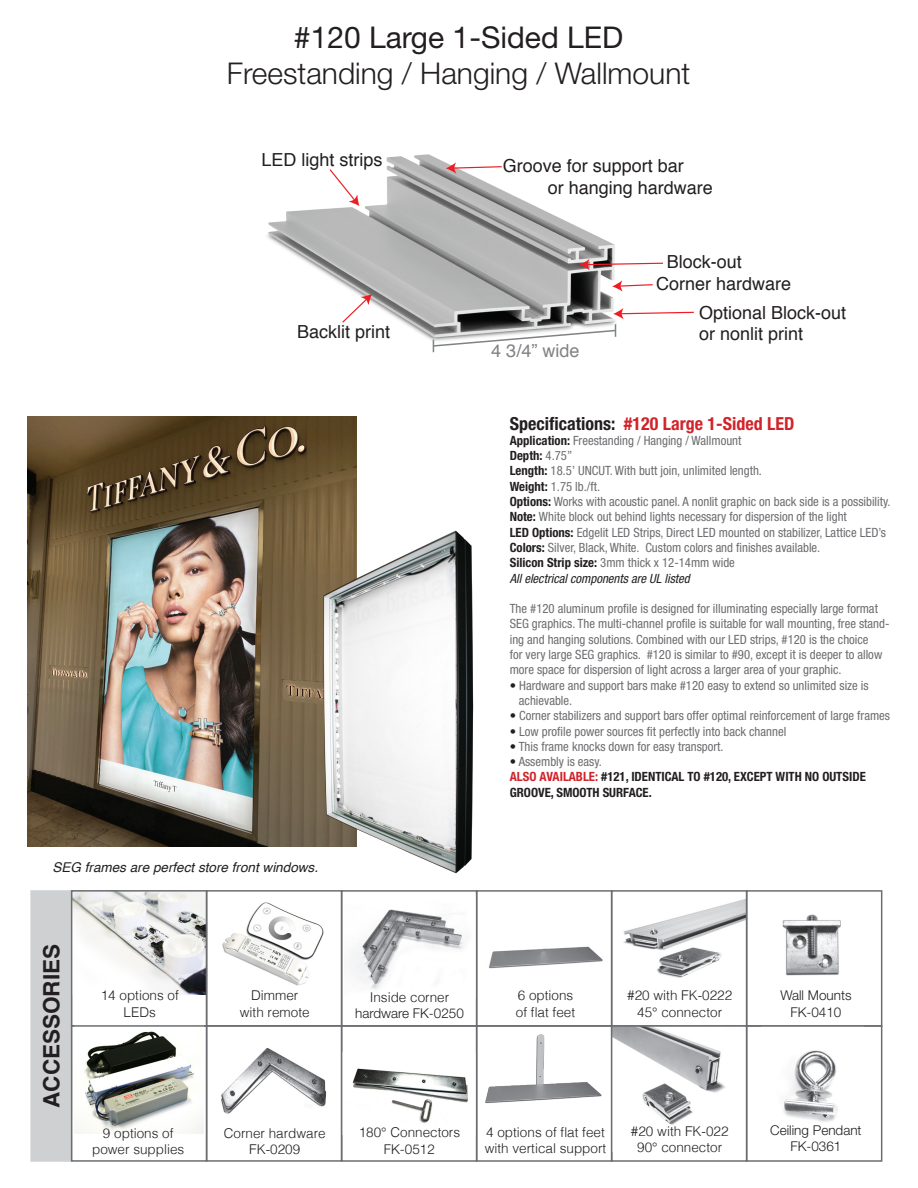
<style>
.page{position:relative;width:918px;height:1188px;background:#fff}
.page>*{position:absolute;margin:0;border:0;box-sizing:border-box;transform-origin:0 0}
.t1{font:300 30px "Helvetica Neue LT Std";color:#231f20}
.t2{font:30px "Helvetica Neue LT Std";color:#231f20}
.t3{font:700 22.5px "Helvetica";color:#231f20}
.t4{font:18px/21.6px "Helvetica";color:#231f20}
.t5{font:700 condensed 18px "Helvetica Neue LT Std";color:#d1232a}
.t6{font:18px "Helvetica";color:#808285}
.t7{font:300 13.5px/16.2px "Helvetica";color:#231f20}
.t8{font:300 13.5px "Helvetica Neue LT Std";color:#231f20}
.t9{font:italic 13.5px "Helvetica";color:#231f20}
.t10{font:condensed 12.75px/15.3px "Helvetica Neue LT Std";color:#6c6d70}
.t11{font:700 condensed 12.75px/15.3px "Helvetica Neue LT Std";color:#231f20}
.t12{font:italic condensed 12.75px "Helvetica Neue LT Std";color:#231f20}
.s1{color:#231f20}
.s2{font-weight:700;color:#231f20}
.s3{font-weight:400;color:#6c6d70}
.s4{color:#d1232a}
</style>
<div class="page">
<div style="left:30px;top:890px;width:42px;height:272px;background:#cfd0d2;border:2px solid #cfd0d2"></div>
<img style="left:267px;top:154px;width:348px;height:199px">
<svg style="left:341px;top:294px;width:31px;height:30px"></svg>
<svg style="left:446px;top:162px;width:57px;height:12px"></svg>
<svg style="left:328px;top:168px;width:31px;height:38px"></svg>
<svg style="left:612px;top:280px;width:41px;height:12px"></svg>
<svg style="left:579px;top:259px;width:84px;height:11px"></svg>
<svg style="left:432px;top:308px;width:262px;height:44px"></svg>
<img style="left:27px;top:417px;width:330px;height:430px">
<img style="left:308px;top:523px;width:166px;height:351px">
<img style="left:74px;top:893px;width:130px;height:102px">
<div style="left:71px;top:890px;width:136px;height:137px;border:2px solid #6c6d70"></div>
<img style="left:74px;top:1031px;width:130px;height:103px">
<div style="left:71px;top:1025px;width:136px;height:137px;border:2px solid #6c6d70"></div>
<img style="left:222px;top:902px;width:102px;height:84px">
<div style="left:206px;top:890px;width:136px;height:137px;border:2px solid #6c6d70"></div>
<img style="left:221px;top:1048px;width:106px;height:66px">
<div style="left:206px;top:1025px;width:136px;height:137px;border:2px solid #6c6d70"></div>
<img style="left:489px;top:946px;width:114px;height:23px">
<div style="left:476px;top:890px;width:136px;height:137px;border:2px solid #6c6d70"></div>
<img style="left:485px;top:1034px;width:117px;height:70px">
<div style="left:476px;top:1025px;width:136px;height:137px;border:2px solid #6c6d70"></div>
<img style="left:623px;top:899px;width:121px;height:79px">
<div style="left:611px;top:890px;width:136px;height:137px;border:2px solid #6c6d70"></div>
<img style="left:614px;top:1028px;width:112px;height:97px">
<div style="left:611px;top:1025px;width:136px;height:137px;border:2px solid #6c6d70"></div>
<img style="left:349px;top:909px;width:114px;height:81px">
<div style="left:341px;top:890px;width:136px;height:137px;border:2px solid #6c6d70"></div>
<img style="left:352px;top:1068px;width:116px;height:55px">
<div style="left:341px;top:1025px;width:136px;height:137px;border:2px solid #6c6d70"></div>
<img style="left:782px;top:914px;width:59px;height:62px">
<div style="left:746px;top:890px;width:136px;height:137px;border:2px solid #6c6d70"></div>
<img style="left:783px;top:1050px;width:55px;height:72px">
<div style="left:746px;top:1025px;width:136px;height:137px;border:2px solid #6c6d70"></div>
<p class="t2" style="left:294px;top:20px;width:331px">#120 Large 1-Sided LED</p>
<p class="t1" style="left:227px;top:55px;width:465px">Freestanding / Hanging / Wallmount</p>
<p class="t4" style="left:262px;top:149px;width:123px">LED light strips</p>
<p class="t4" style="left:548px;top:155px;width:167px;text-indent:-45px">Groove for support bar<br>or hanging hardware</p>
<p class="t4" style="left:667px;top:252px;width:77px">Block-out</p>
<p class="t4" style="left:699px;top:270px;width:149px;line-height:28.5px;text-indent:-43px">Corner hardware<br>Optional Block-out</p>
<p class="t4" style="left:297px;top:321px;width:95px">Backlit print</p>
<p class="t4" style="left:699px;top:324px;width:106px">or nonlit print</p>
<p class="t6" style="left:491px;top:337px;width:90px">4 3/4” wide</p>
<p class="t9" style="left:52px;top:857px;width:267px">SEG frames are perfect store front windows.</p>
<p class="t3" style="left:34px;top:1108px;width:165px;rotate:-90deg">ACCESSORIES</p>
<p class="t7" style="left:101px;top:987px;width:80px">14 options of</p>
<p class="t7" style="left:124px;top:1003px;width:34px">LEDs</p>
<p class="t7" style="left:103px;top:1124px;width:72px">9 options of</p>
<p class="t7" style="left:92px;top:1140px;width:94px">power supplies</p>
<p class="t7" style="left:251px;top:987px;width:49px">Dimmer</p>
<p class="t7" style="left:240px;top:1003px;width:71px">with remote</p>
<p class="t7" style="left:224px;top:1124px;width:104px">Corner hardware</p>
<p class="t7" style="left:249px;top:1140px;width:53px">FK-0209</p>
<p class="t5" style="left:510px;top:412px;width:286px"><span class="s1">Specifications:</span> #120 Large 1-Sided LED</p>
<p class="t10" style="left:510px;top:433px;width:233px"><span class="s2">Application:</span> Freestanding / Hanging / Wallmount</p>
<p class="t11" style="left:510px;top:448px;width:64px">Depth: <span class="s3">4.75”</span></p>
<p class="t10" style="left:510px;top:463px;width:254px"><span class="s2">Length:</span> 18.5’ UNCUT. With butt join, unlimited length.</p>
<p class="t10" style="left:510px;top:478px;width:92px"><span class="s2">Weight:</span> 1.75 lb./ft.</p>
<p class="t10" style="left:510px;top:494px;width:382px"><span class="s2">Options:</span> Works with acoustic panel. A nonlit graphic on back side is a possibility.</p>
<p class="t10" style="left:510px;top:509px;width:339px"><span class="s2">Note:</span> White block out behind lights necessary for dispersion of the light</p>
<p class="t10" style="left:510px;top:524px;width:378px"><span class="s2">LED Options:</span> Edgelit LED Strips, Direct LED mounted on stabilizer, Lattice LED’s</p>
<p class="t10" style="left:510px;top:540px;width:312px"><span class="s2">Colors:</span> Silver, Black, White. Custom colors and finishes available.</p>
<p class="t10" style="left:510px;top:555px;width:227px"><span class="s2">Silicon Strip size:</span> 3mm thick x 12-14mm wide</p>
<p class="t12" style="left:510px;top:571px;width:182px">All electrical components are UL listed</p>
<p class="t10" style="left:510px;top:601px;width:381px">The #120 aluminum profile is designed for illuminating especially large format SEG graphics. The multi-channel profile is suitable for wall mounting, free stand&shy;ing and hanging solutions. Combined with our LED strips, #120 is the choice<br>for very large SEG graphics. #120 is similar to #90, except it is deeper to allow more space for dispersion of light across a larger area of your graphic.</p>
<p class="t10" style="left:519px;top:677px;width:351px;text-indent:-9px"><span class="s1">•</span> Hardware and support bars make #120 easy to extend so unlimited size is achievable.</p>
<p class="t10" style="left:510px;top:708px;width:382px"><span class="s1">•</span> Corner stabilizers and support bars offer optimal reinforcement of large frames</p>
<p class="t10" style="left:510px;top:723px;width:278px"><span class="s1">•</span> Low profile power sources fit perfectly into back channel</p>
<p class="t10" style="left:510px;top:739px;width:215px"><span class="s1">•</span> This frame knocks down for easy transport.</p>
<p class="t10" style="left:510px;top:754px;width:94px"><span class="s1">•</span> Assembly is easy.</p>
<p class="t11" style="left:510px;top:769px;width:358px"><span class="s4">ALSO AVAILABLE:</span> #121, IDENTICAL TO #120, EXCEPT WITH NO OUTSIDE<br>GROOVE, SMOOTH SURFACE.</p>
<p class="t7" style="left:370px;top:988px;width:81px">Inside corner</p>
<p class="t8" style="left:355px;top:1005px;width:110px">hardware FK-0250</p>
<p class="t7" style="left:518px;top:987px;width:57px">6 options</p>
<p class="t7" style="left:516px;top:1003px;width:61px">of flat feet</p>
<p class="t7" style="left:627px;top:987px;width:107px">#20 with FK-0222</p>
<p class="t7" style="left:637px;top:1003px;width:86px">45° connector</p>
<p class="t8" style="left:780px;top:987px;width:73px">Wall Mounts</p>
<p class="t8" style="left:790px;top:1004px;width:53px">FK-0410</p>
<p class="t7" style="left:359px;top:1123px;width:103px">180° Connectors</p>
<p class="t8" style="left:384px;top:1140px;width:53px">FK-0512</p>
<p class="t7" style="left:485px;top:1123px;width:123px">4 options of flat feet with vertical support</p>
<p class="t7" style="left:631px;top:1122px;width:99px">#20 with FK-022</p>
<p class="t7" style="left:637px;top:1139px;width:86px">90° connector</p>
<p class="t8" style="left:770px;top:1122px;width:93px">Ceiling Pendant</p>
<p class="t8" style="left:790px;top:1138px;width:53px">FK-0361</p>
</div>
